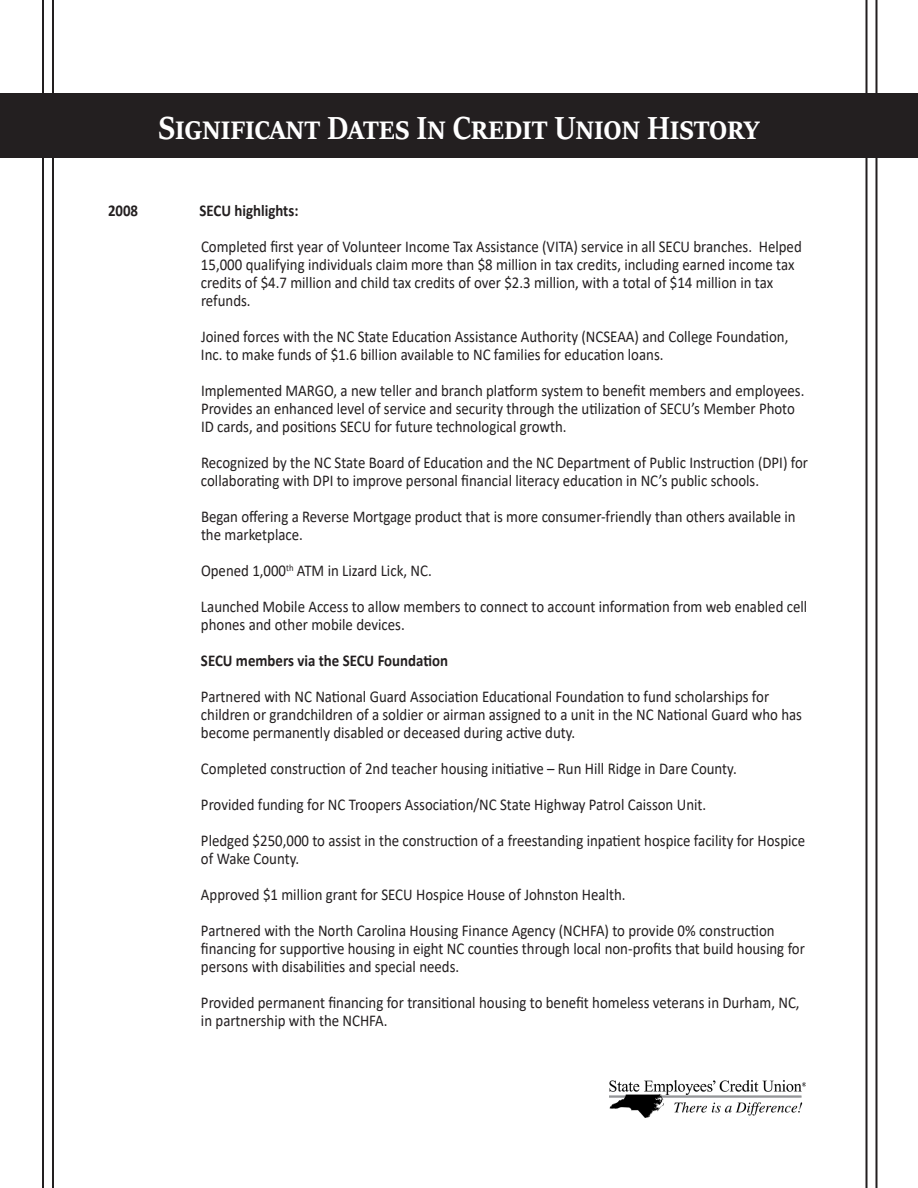
<style>
.page{position:relative;width:918px;height:1188px;background:#fff}
.page>*{position:absolute;margin:0;border:0;box-sizing:border-box;transform-origin:0 0}
.t1{font:700 36px "Sitka Banner";color:#fff;scale:.9 1}
.t2{font:16.5px/18px "Calibri";color:#231f20;scale:.9 1}
.t3{font:700 16.5px "Calibri";color:#231f20;scale:.9 1}
</style>
<div class="page">
<img style="left:609px;top:1081px;width:196px;height:37px">
<div style="left:0;top:93px;width:918px;height:65px;background:#231f20"></div>
<hr style="left:52px;top:0;width:2px;height:1188px;background:#231f20">
<hr style="left:42px;top:0;width:2px;height:1188px;background:#231f20">
<hr style="left:875px;top:0;width:2px;height:1188px;background:#231f20">
<hr style="left:866px;top:0;width:2px;height:1188px;background:#231f20">
<p class="t1" style="left:159px;top:103px;width:669px">Significant Dates In Credit Union History</p>
<p class="t3" style="left:108px;top:199px;width:35px">2008</p>
<p class="t3" style="left:200px;top:199px;width:111px">SECU highlights:</p>
<p class="t2" style="left:201px;top:237px;width:669px">Completed first year of Volunteer Income Tax Assistance (VITA) service in all SECU branches. Helped 15,000 qualifying individuals claim more than $8 million in tax credits, including earned income tax credits of $4.7 million and child tax credits of over $2.3 million, with a total of $14 million in tax refunds.</p>
<p class="t2" style="left:201px;top:327px;width:654px">Joined forces with the NC State Education Assistance Authority (NCSEAA) and College Foundation,<br>Inc. to make funds of $1.6 billion available to NC families for education loans.</p>
<p class="t2" style="left:201px;top:381px;width:672px">Implemented MARGO, a new teller and branch platform system to benefit members and employees.<br>Provides an enhanced level of service and security through the utilization of SECU’s Member Photo<br>ID cards, and positions SECU for future technological growth.</p>
<p class="t2" style="left:201px;top:454px;width:676px">Recognized by the NC State Board of Education and the NC Department of Public Instruction (DPI) for collaborating with DPI to improve personal financial literacy education in NC’s public schools.</p>
<p class="t2" style="left:201px;top:508px;width:662px">Began offering a Reverse Mortgage product that is more consumer-friendly than others available in the marketplace.</p>
<p class="t2" style="left:201px;top:561px;width:258px">Opened 1,000<sup>th</sup> ATM in Lizard Lick, NC.</p>
<p class="t2" style="left:201px;top:597px;width:675px">Launched Mobile Access to allow members to connect to account information from web enabled cell</p>
<p class="t2" style="left:201px;top:615px;width:228px">phones and other mobile devices.</p>
<h4 class="t3" style="left:201px;top:649px;width:276px">SECU members via the SECU Foundation</h4>
<p class="t2" style="left:201px;top:687px;width:669px">Partnered with NC National Guard Association Educational Foundation to fund scholarships for children or grandchildren of a soldier or airman assigned to a unit in the NC National Guard who has become permanently disabled or deceased during active duty.</p>
<p class="t2" style="left:201px;top:760px;width:597px">Completed construction of 2nd teacher housing initiative – Run Hill Ridge in Dare County.</p>
<p class="t2" style="left:201px;top:796px;width:563px">Provided funding for NC Troopers Association/NC State Highway Patrol Caisson Unit.</p>
<p class="t2" style="left:201px;top:832px;width:673px">Pledged $250,000 to assist in the construction of a freestanding inpatient hospice facility for Hospice of Wake County.</p>
<p class="t2" style="left:201px;top:886px;width:473px">Approved $1 million grant for SECU Hospice House of Johnston Health.</p>
<p class="t2" style="left:201px;top:922px;width:672px">Partnered with the North Carolina Housing Finance Agency (NCHFA) to provide 0% construction financing for supportive housing in eight NC counties through local non-profits that build housing for persons with disabilities and special needs.</p>
<p class="t2" style="left:201px;top:994px;width:667px">Provided permanent financing for transitional housing to benefit homeless veterans in Durham, NC, in partnership with the NCHFA.</p>
</div>
